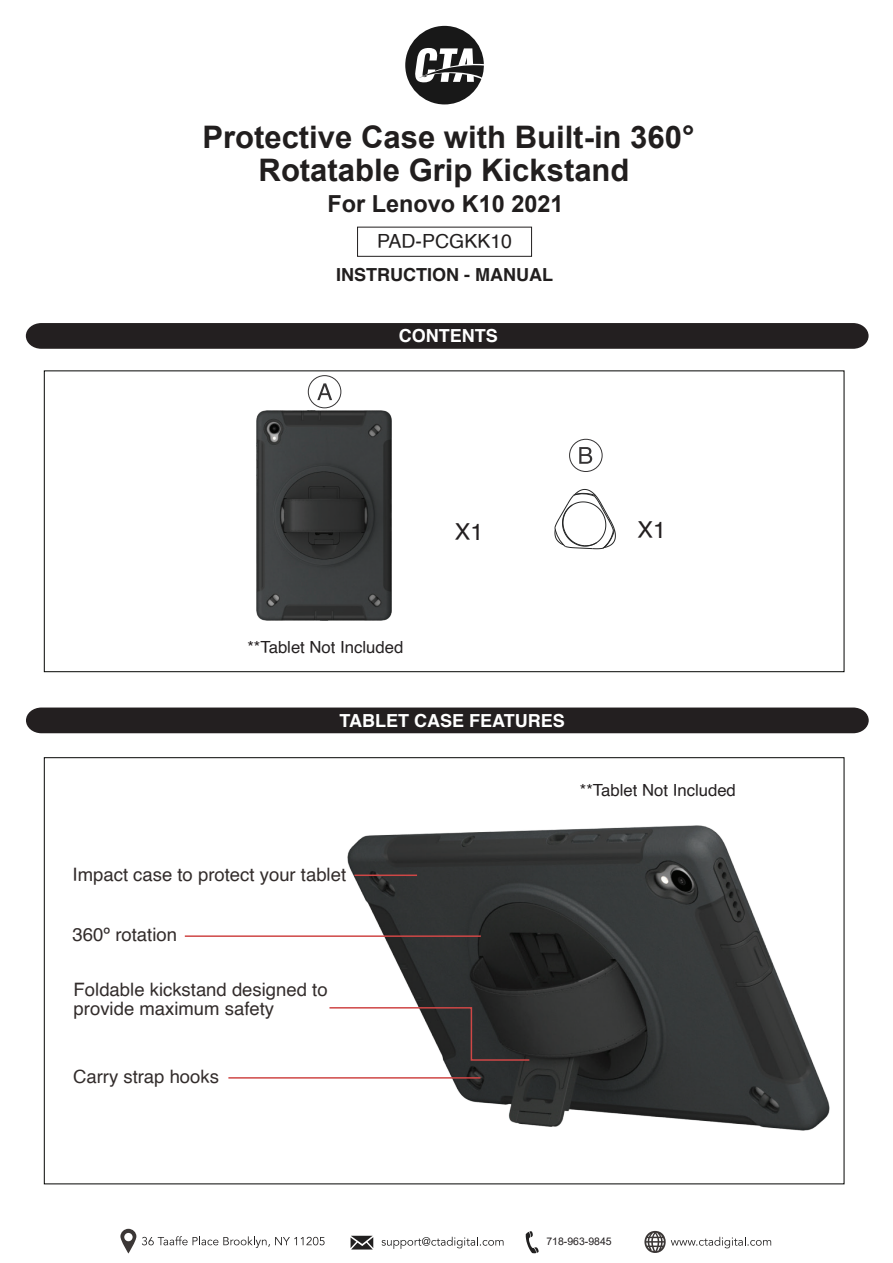
<style>
.page{position:relative;width:893px;height:1263px;background:#fff}
.page>*{position:absolute;margin:0;border:0;box-sizing:border-box;transform-origin:0 0}
.t1{font:700 31.05px/33px "Arial";color:#211e1e;text-align:center}
.t2{font:700 23.4px "Arial";color:#211e1e}
.t3{font:23.4px "Helvetica";color:#231f20}
.t4{font:19.5px "Helvetica";color:#211e1e}
.t5{font:18.45px/18.5px "Helvetica";color:#322c2b}
.t6{font:700 18px "Helvetica";color:#fff}
.t7{font:700 18px "Helvetica";color:#211e1e}
.t8{font:16.65px "Helvetica";color:#231f20}
.t9{font:10.5px "Arial";color:#231f20}
</style>
<div class="page">
<img style="left:347px;top:826px;width:483px;height:304px">
<svg style="left:405px;top:26px;width:79px;height:78px"></svg>
<hr style="left:228px;top:1077px;width:252px;height:1px;background:#cf4746">
<hr style="left:185px;top:935px;width:296px;height:2px;background:#cf4746">
<hr style="left:354px;top:874px;width:63px;height:2px;background:#cf4746">
<svg style="left:526px;top:1231px;width:13px;height:22px"></svg>
<svg style="left:351px;top:1236px;width:22px;height:13px"></svg>
<svg style="left:142px;top:1236px;width:183px;height:12px"></svg>
<svg style="left:382px;top:1237px;width:121px;height:12px"></svg>
<svg style="left:644px;top:1231px;width:127px;height:22px"></svg>
<svg style="left:120px;top:1229px;width:16px;height:24px"></svg>
<svg style="left:26px;top:323px;width:842px;height:26px;background:#262223"></svg>
<div style="left:26px;top:707px;width:843px;height:26px;background:#231f20"></div>
<svg style="left:329px;top:1006px;width:202px;height:55px"></svg>
<div style="left:357px;top:227px;width:175px;height:30px;border:1px solid #211e1e"></div>
<img style="left:257px;top:410px;width:134px;height:210px">
<svg style="left:554px;top:489px;width:62px;height:60px"></svg>
<svg style="left:579px;top:447px;width:13px;height:17px"></svg>
<div style="left:569px;top:439px;width:33px;height:33px;border:1px solid #353334;border-radius:50%"></div>
<svg style="left:317px;top:383px;width:15px;height:17px"></svg>
<div style="left:308px;top:375px;width:33px;height:33px;border:1px solid #353334;border-radius:50%"></div>
<h1 class="t1" style="left:202px;top:121px;width:494px">Protective Case with Built-in 360°<br>Rotatable Grip Kickstand</h1>
<p class="t2" style="left:327px;top:187px;width:238px">For Lenovo K10 2021</p>
<p class="t4" style="left:377px;top:226px;width:137px">PAD-PCGKK10</p>
<p class="t7" style="left:336px;top:260px;width:218px">INSTRUCTION - MANUAL</p>
<p class="t6" style="left:399px;top:321px;width:100px">CONTENTS</p>
<p class="t3" style="left:455px;top:513px;width:30px">X1</p>
<p class="t3" style="left:637px;top:512px;width:30px">X1</p>
<p class="t8" style="left:247px;top:634px;width:158px">**Tablet Not Included</p>
<p class="t6" style="left:339px;top:706px;width:227px">TABLET CASE FEATURES</p>
<p class="t8" style="left:580px;top:777px;width:158px">**Tablet Not Included</p>
<p class="t5" style="left:73px;top:865px;width:275px">Impact case to protect your tablet</p>
<p class="t5" style="left:73px;top:926px;width:106px">360º rotation</p>
<p class="t5" style="left:74px;top:981px;width:256px">Foldable kickstand designed to provide maximum safety</p>
<p class="t5" style="left:73px;top:1068px;width:147px">Carry strap hooks</p>
<p class="t9" style="left:546px;top:1234px;width:67px">718-963-9845</p>
</div>
